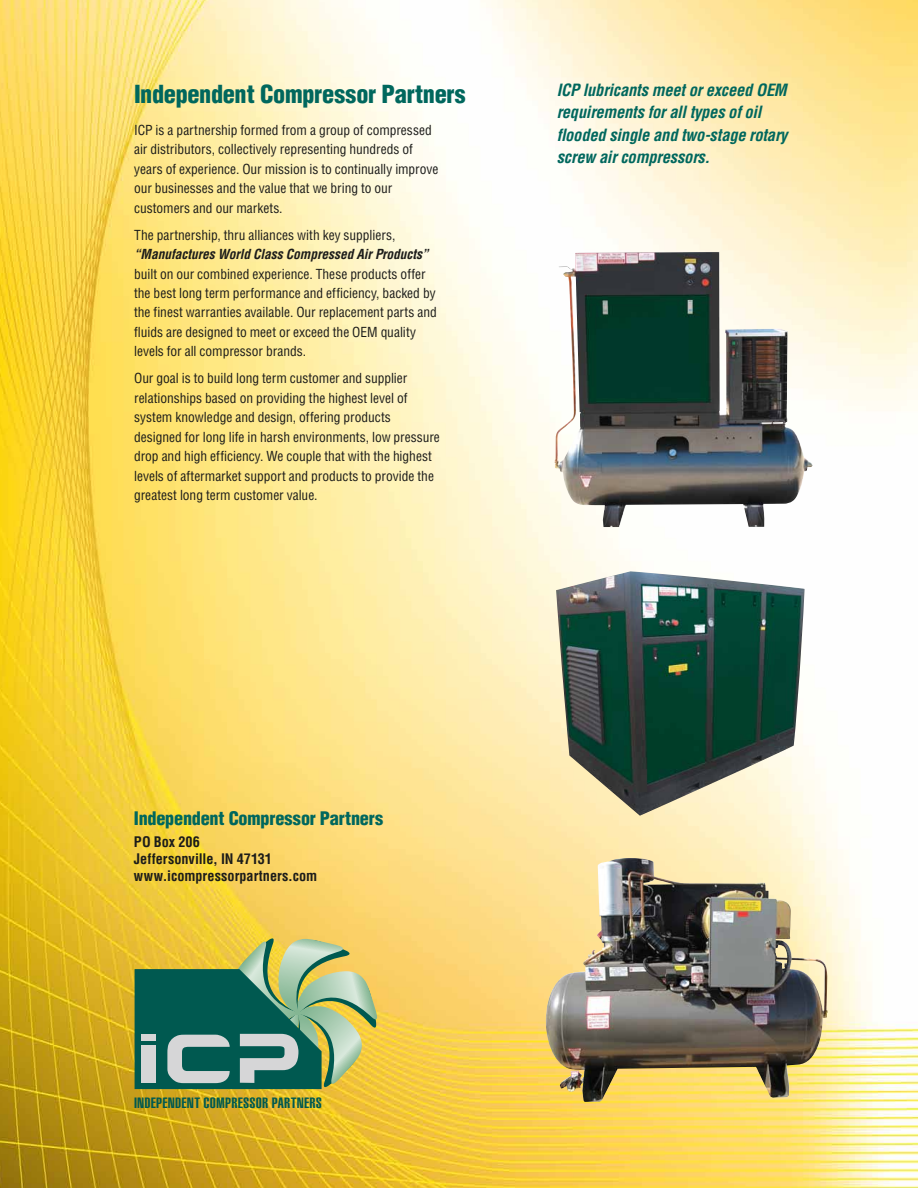
<style>
.page{position:relative;width:918px;height:1188px;background:#fff}
.page>*{position:absolute;margin:0;border:0;box-sizing:border-box;transform-origin:0 0}
.t1{font:900 condensed 24.3px "Helvetica";letter-spacing:-.01em;color:#00675d}
.t2{font:900 condensed 18.15px "Helvetica";letter-spacing:-.01em;color:#00675d}
.t3{font:italic 700 condensed 16.5px/22.5px "Helvetica";letter-spacing:-.01em;color:#00675d}
.t4{font:900 extra-condensed 14.7px "Helvetica";letter-spacing:.01em;color:#005950;scale:1.25 1}
.t5{font:700 condensed 14.25px/17.1px "Helvetica";color:#1c1c1a}
.t6{font:condensed 13.5px/19.5px "Helvetica";color:#1c1c1a}
.t7{font:italic 700 condensed 13.5px "Helvetica";letter-spacing:-.005em;color:#1c1c1a}
</style>
<div class="page">
<img style="left:0;top:0;width:918px;height:1188px">
<svg style="left:135px;top:937px;width:243px;height:152px;background:#779a70"></svg>
<img style="left:554px;top:252px;width:259px;height:275px">
<img style="left:556px;top:571px;width:249px;height:245px">
<img style="left:546px;top:858px;width:282px;height:244px">
<h1 class="t1" style="left:134px;top:79px;width:333px">Independent Compressor Partners</h1>
<p class="t3" style="left:557px;top:79px;width:232px">ICP lubricants meet or exceed OEM requirements for all types of oil flooded single and two-stage rotary screw air compressors.</p>
<p class="t6" style="left:134px;top:120px;width:306px">ICP is a partnership formed from a group of compressed air distributors, collectively representing hundreds of years of experience. Our mission is to continually improve our businesses and the value that we bring to our customers and our markets.</p>
<p class="t6" style="left:134px;top:225px;width:263px">The partnership, thru alliances with key suppliers,</p>
<p class="t7" style="left:134px;top:246px;width:296px">“Manufactures World Class Compressed Air Products”</p>
<p class="t6" style="left:134px;top:264px;width:304px">built on our combined experience. These products offer the best long term performance and efficiency, backed by the finest warranties available. Our replacement parts and fluids are designed to meet or exceed the OEM quality levels for all compressor brands.</p>
<p class="t6" style="left:134px;top:369px;width:307px">Our goal is to build long term customer and supplier relationships based on providing the highest level of system knowledge and design, offering products designed for long life in harsh environments, low pressure drop and high efficiency. We couple that with the highest levels of aftermarket support and products to provide the greatest long term customer value.</p>
<h2 class="t2" style="left:134px;top:807px;width:251px">Independent Compressor Partners</h2>
<p class="t5" style="left:134px;top:833px;width:185px">PO Box 206<br>Jeffersonville, IN 47131 www.icompressorpartners.com</p>
<p class="t4" style="left:134px;top:1094px;width:152px">INDEPENDENT COMPRESSOR PARTNERS</p>
</div>
